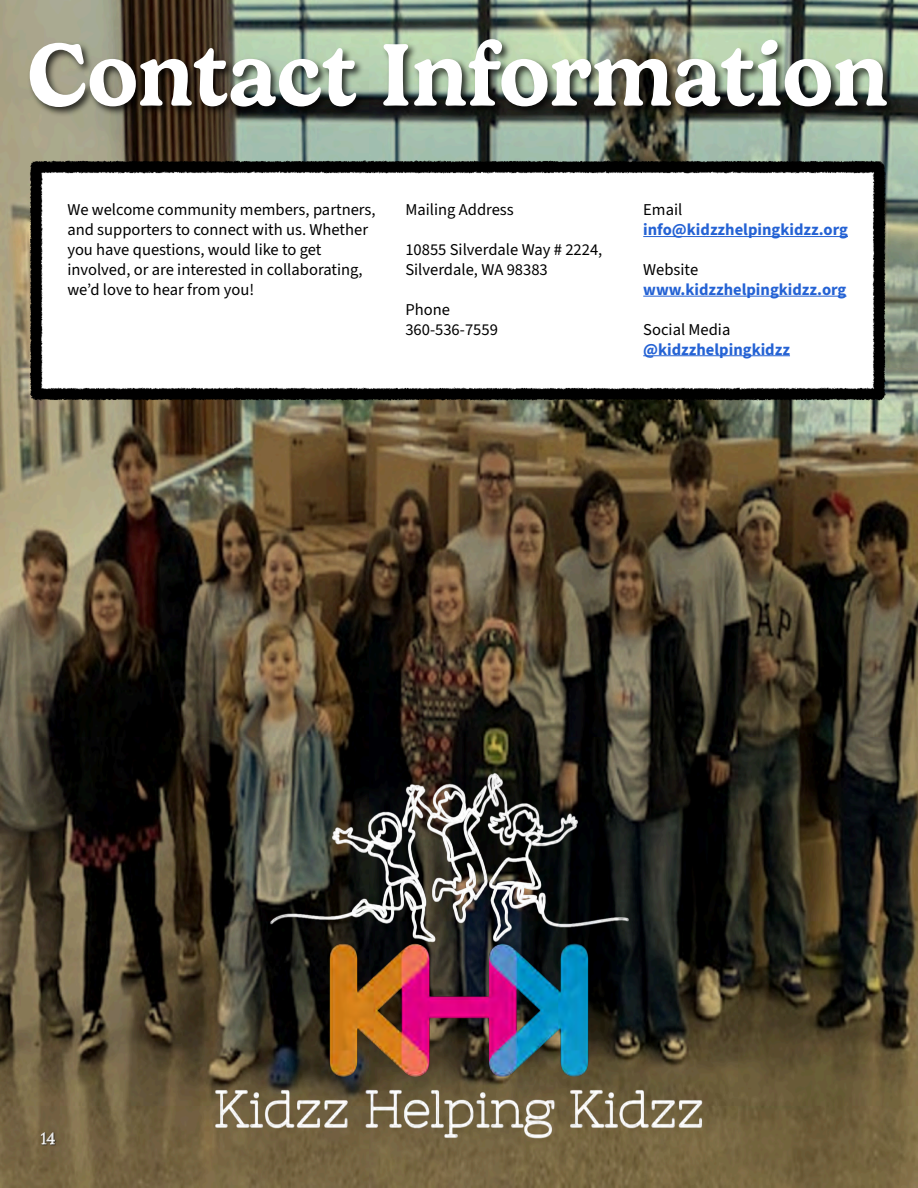
<style>
.page{position:relative;width:918px;height:1188px;background:#fff}
.page>*{position:absolute;margin:0;border:0;box-sizing:border-box;transform-origin:0 0}
.t1{font:600 90px "Gelica";color:#fff}
.t2{font:16.5px/19.8px "Source Sans 3";color:#000}
.t3{font:700 16.5px "Source Sans 3";color:#2462d4}
.t4{font:15.75px "Lora";color:#fff}
</style>
<div class="page">
<img style="left:0;top:0;width:918px;height:1188px">
<img style="left:0;top:4px;width:918px;height:152px">
<img style="left:23px;top:1123px;width:50px;height:31px">
<svg style="left:41px;top:1133px;width:14px;height:11px"></svg>
<img style="left:190px;top:682px;width:540px;height:506px">
<img style="left:23px;top:154px;width:870px;height:254px">
<div style="left:634px;top:194px;width:224px;height:174px;background:#fff"></div>
<hr style="left:643px;top:236px;width:205px;height:1px;background:#2462d4">
<hr style="left:643px;top:296px;width:203px;height:1px;background:#2462d4">
<hr style="left:643px;top:355px;width:147px;height:1px;background:#2462d4">
<div style="left:396px;top:194px;width:215px;height:154px;background:#fff"></div>
<div style="left:58px;top:194px;width:327px;height:115px;background:#fff"></div>
<h1 class="t1" style="left:27px;top:23px;width:863px">Contact Information</h1>
<p class="t2" style="left:67px;top:200px;width:310px">We welcome community members, partners, and supporters to connect with us. Whether you have questions, would like to get involved, or are interested in collaborating, we’d love to hear from you!</p>
<p class="t2" style="left:405px;top:200px;width:110px">Mailing Address</p>
<p class="t2" style="left:405px;top:240px;width:199px">10855 Silverdale Way # 2224,<br>Silverdale, WA 98383</p>
<p class="t2" style="left:405px;top:299px;width:94px">Phone<br>360-536-7559</p>
<p class="t2" style="left:643px;top:200px;width:41px">Email</p>
<p class="t3" style="left:643px;top:219px;width:206px">info@kidzzhelpingkidzz.org</p>
<p class="t2" style="left:643px;top:260px;width:56px">Website</p>
<p class="t3" style="left:643px;top:279px;width:205px">www.kidzzhelpingkidzz.org</p>
<p class="t2" style="left:643px;top:319px;width:89px">Social Media</p>
<p class="t3" style="left:643px;top:338px;width:148px">@kidzzhelpingkidzz</p>
<p class="t4" style="left:41px;top:1127px;width:16px">14</p>
</div>
